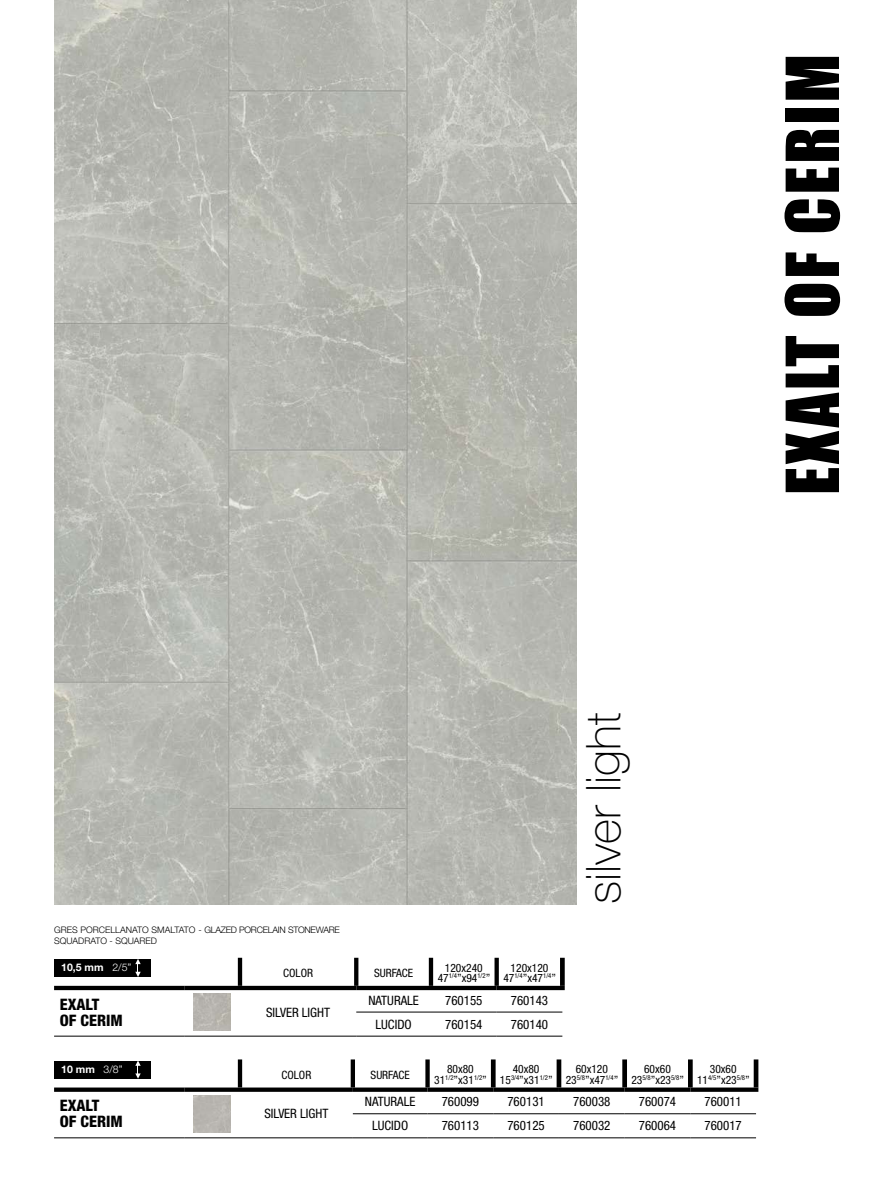
<style>
.page{position:relative;width:893px;height:1191px;background:#fff}
.page>*{position:absolute;margin:0;border:0;box-sizing:border-box;transform-origin:0 0}
.t1{font:67.5px "Impact";letter-spacing:.04em;color:#000}
.t2{font:100 48px "Helvetica Neue LT Std";color:#000}
.t3{font:800 condensed 15.75px/16px "Helvetica Neue LT Std";color:#000}
.t4{font:condensed 13.05px "Helvetica Neue LT Std";color:#000}
.t5{font:condensed 12.9px "Helvetica Neue LT Std";color:#000}
.t6{font:condensed 11.55px/10.5px "Helvetica Neue LT Std";color:#000;text-align:center}
.t7{font:700 10.5px "Helvetica Neue LT Std";color:#fff}
.t8{font:300 9px "Helvetica Neue LT Std";letter-spacing:-.03em;color:#000}
.t9{font:300 9px "Helvetica Neue";color:#000}
.s1{font-weight:300}
</style>
<div class="page">
<img style="left:54px;top:0;width:523px;height:904px">
<hr style="left:356px;top:1011px;width:75px;height:1px;background:#000">
<hr style="left:431px;top:1011px;width:66px;height:1px;background:#000">
<hr style="left:497px;top:1011px;width:65px;height:1px;background:#000">
<hr style="left:54px;top:1035px;width:131px;height:1px;background:#000">
<hr style="left:185px;top:1035px;width:55px;height:1px;background:#000">
<hr style="left:240px;top:1035px;width:116px;height:1px;background:#000">
<hr style="left:356px;top:1035px;width:75px;height:1px;background:#000">
<hr style="left:431px;top:1035px;width:66px;height:1px;background:#000">
<hr style="left:497px;top:1035px;width:65px;height:1px;background:#000">
<hr style="left:238px;top:957px;width:4px;height:28px;background:#000">
<div style="left:54px;top:985px;width:131px;height:5px;background:#000"></div>
<div style="left:185px;top:985px;width:55px;height:5px;background:#000"></div>
<div style="left:560px;top:957px;width:5px;height:28px;background:#000"></div>
<div style="left:240px;top:985px;width:116px;height:5px;background:#000"></div>
<div style="left:356px;top:985px;width:75px;height:5px;background:#000"></div>
<div style="left:431px;top:985px;width:66px;height:5px;background:#000"></div>
<div style="left:497px;top:985px;width:68px;height:5px;background:#000"></div>
<svg style="left:354px;top:957px;width:4px;height:28px"></svg>
<hr style="left:429px;top:957px;width:4px;height:28px;background:#000">
<div style="left:494px;top:957px;width:5px;height:28px;background:#000"></div>
<img style="left:194px;top:993px;width:37px;height:37px">
<div style="left:54px;top:959px;width:96px;height:18px;background:#000"></div>
<svg style="left:135px;top:959px;width:6px;height:18px"></svg>
<hr style="left:353px;top:1113px;width:75px;height:1px;background:#000">
<hr style="left:428px;top:1113px;width:65px;height:1px;background:#000">
<hr style="left:493px;top:1113px;width:66px;height:1px;background:#000">
<hr style="left:559px;top:1113px;width:66px;height:1px;background:#000">
<hr style="left:625px;top:1113px;width:65px;height:1px;background:#000">
<hr style="left:690px;top:1113px;width:66px;height:1px;background:#000">
<hr style="left:54px;top:1137px;width:131px;height:1px;background:#000">
<hr style="left:185px;top:1137px;width:55px;height:1px;background:#000">
<hr style="left:240px;top:1137px;width:113px;height:1px;background:#000">
<hr style="left:353px;top:1137px;width:75px;height:1px;background:#000">
<hr style="left:428px;top:1137px;width:65px;height:1px;background:#000">
<hr style="left:493px;top:1137px;width:66px;height:1px;background:#000">
<hr style="left:559px;top:1137px;width:66px;height:1px;background:#000">
<hr style="left:625px;top:1137px;width:65px;height:1px;background:#000">
<hr style="left:690px;top:1137px;width:66px;height:1px;background:#000">
<svg style="left:54px;top:1087px;width:131px;height:4px"></svg>
<svg style="left:185px;top:1087px;width:55px;height:4px"></svg>
<hr style="left:238px;top:1059px;width:4px;height:28px;background:#000">
<hr style="left:351px;top:1059px;width:4px;height:28px;background:#000">
<div style="left:425px;top:1059px;width:5px;height:28px;background:#000"></div>
<div style="left:491px;top:1059px;width:5px;height:28px;background:#000"></div>
<hr style="left:557px;top:1059px;width:4px;height:28px;background:#000">
<div style="left:622px;top:1059px;width:5px;height:28px;background:#000"></div>
<div style="left:688px;top:1059px;width:5px;height:28px;background:#000"></div>
<hr style="left:754px;top:1059px;width:4px;height:28px;background:#000">
<svg style="left:240px;top:1087px;width:113px;height:4px"></svg>
<svg style="left:353px;top:1087px;width:75px;height:4px"></svg>
<svg style="left:428px;top:1087px;width:65px;height:4px"></svg>
<svg style="left:493px;top:1087px;width:66px;height:4px"></svg>
<svg style="left:559px;top:1087px;width:66px;height:4px"></svg>
<svg style="left:625px;top:1087px;width:65px;height:4px"></svg>
<svg style="left:690px;top:1087px;width:68px;height:4px"></svg>
<img style="left:194px;top:1095px;width:37px;height:37px">
<div style="left:54px;top:1060px;width:96px;height:18px;background:#000"></div>
<svg style="left:135px;top:1060px;width:6px;height:18px"></svg>
<h1 class="t1" style="left:760px;top:495px;width:442px;rotate:-90deg">EXALT OF CERIM</h1>
<p class="t8" style="left:54px;top:924px;width:287px">GRES PORCELLANATO SMALTATO - GLAZED PORCELAIN STONEWARE</p>
<p class="t9" style="left:54px;top:935px;width:105px">SQUADRATO - SQUARED</p>
<p class="t7" style="left:61px;top:961px;width:72px">10,5 mm <span class="s1">2/5”</span></p>
<p class="t6" style="left:283px;top:967px;width:31px">COLOR</p>
<p class="t6" style="left:374px;top:967px;width:41px">SURFACE</p>
<p class="t6" style="left:438px;top:962px;width:54px">120X240<br>47<sup>1/4</sup>”X94<sup>1/2</sup>”</p>
<p class="t6" style="left:503px;top:962px;width:54px">120X120<br>47<sup>1/4</sup>”X47<sup>1/4</sup>”</p>
<h3 class="t3" style="left:60px;top:995px;width:64px">EXALT<br>OF CERIM</h3>
<p class="t5" style="left:266px;top:1004px;width:7px">SILVER</p>
<p class="t5" style="left:302px;top:1004px;width:7px">LIGHT</p>
<p class="t5" style="left:368px;top:992px;width:15px">NATURALE</p>
<p class="t4" style="left:445px;top:992px;width:39px">760155</p>
<p class="t4" style="left:511px;top:992px;width:39px">760143</p>
<p class="t5" style="left:375px;top:1016px;width:7px">LUCIDO</p>
<p class="t4" style="left:445px;top:1016px;width:39px">760154</p>
<p class="t4" style="left:511px;top:1016px;width:39px">760140</p>
<h2 class="t2" style="left:576px;top:904px;width:193px;rotate:-90deg">silver light</h2>
<p class="t7" style="left:61px;top:1062px;width:63px">10 mm <span class="s1">3/8”</span></p>
<p class="t6" style="left:281px;top:1069px;width:31px">COLOR</p>
<p class="t6" style="left:371px;top:1069px;width:41px">SURFACE</p>
<p class="t6" style="left:434px;top:1064px;width:54px">80X80<br>31<sup>1/2</sup>”X31<sup>1/2</sup>”</p>
<p class="t6" style="left:500px;top:1064px;width:54px">40X80<br>15<sup>3/4</sup>”X31<sup>1/2</sup>”</p>
<p class="t6" style="left:566px;top:1064px;width:54px">60X120<br>23<sup>5/8</sup>”X47<sup>1/4</sup>”</p>
<p class="t6" style="left:631px;top:1064px;width:54px">60X60<br>23<sup>5/8</sup>”X23<sup>5/8</sup>”</p>
<p class="t6" style="left:697px;top:1064px;width:54px">30X60<br>11<sup>4/5</sup>”X23<sup>5/8</sup>”</p>
<h3 class="t3" style="left:60px;top:1097px;width:64px">EXALT<br>OF CERIM</h3>
<p class="t5" style="left:264px;top:1106px;width:65px">SILVER LIGHT</p>
<p class="t5" style="left:365px;top:1094px;width:15px">NATURALE</p>
<p class="t4" style="left:442px;top:1094px;width:39px">760099</p>
<p class="t4" style="left:507px;top:1094px;width:39px">760131</p>
<p class="t4" style="left:573px;top:1094px;width:39px">760038</p>
<p class="t4" style="left:639px;top:1094px;width:39px">760074</p>
<p class="t4" style="left:704px;top:1094px;width:39px">760011</p>
<p class="t5" style="left:372px;top:1118px;width:7px">LUCIDO</p>
<p class="t4" style="left:442px;top:1118px;width:39px">760113</p>
<p class="t4" style="left:507px;top:1118px;width:39px">760125</p>
<p class="t4" style="left:573px;top:1118px;width:39px">760032</p>
<p class="t4" style="left:639px;top:1118px;width:39px">760064</p>
<p class="t4" style="left:704px;top:1118px;width:39px">760017</p>
</div>
